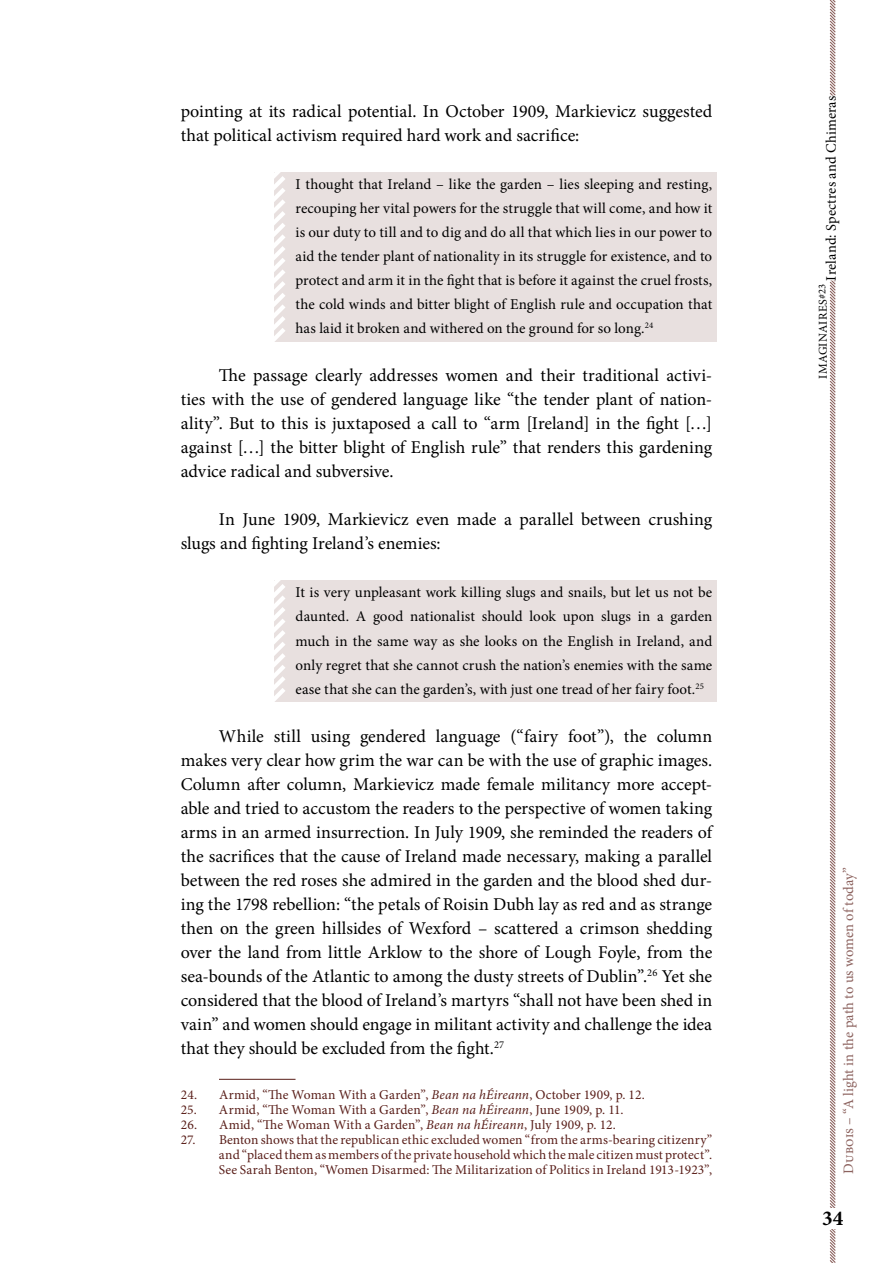
<style>
.page{position:relative;width:893px;height:1263px;background:#fff}
.page>*{position:absolute;margin:0;border:0;box-sizing:border-box;transform-origin:0 0}
.t1{font:700 21.15px "Minion Pro";color:#000}
.EPI_Normal{font:18px/24px "Minion Pro";letter-spacing:-.005em;color:#000}
.EPI_Citations{font:15px/24px "Minion Pro";color:#000;text-align:justify}
.t2{font:14.55px "Minion Pro";color:#8c625e}
.t3{font:14.55px "Minion Pro";letter-spacing:.01em;color:#000}
.EPI_Notes{font:13.5px/15px "Minion Pro";letter-spacing:.01em;color:#591e19;text-align:justify}
.t4{font:12px "Minion Pro";letter-spacing:.025em;color:#000}
.s1{font-style:italic}
.s2{font-size:10.5px}
</style>
<div class="page">
<svg style="left:829px;top:0;width:7px;height:1263px"></svg>
<div style="left:824px;top:96px;width:27px;height:184px;background:#fff"></div>
<div style="left:823px;top:1208px;width:19px;height:21px;background:#fff"></div>
<div style="left:274px;top:172px;width:442px;height:170px;background:#e8e0df"></div>
<svg style="left:274px;top:172px;width:11px;height:170px"></svg>
<div style="left:274px;top:580px;width:442px;height:122px;background:#e8e0df"></div>
<svg style="left:274px;top:580px;width:11px;height:122px"></svg>
<hr style="left:219px;top:1079px;width:77px;height:1px;background:#591e19">
<p class="EPI_Normal" style="left:181px;top:100px;width:533px">pointing at its radical potential. In October 1909, Markievicz suggested that political activism required hard work and sacrifice:</p>
<p class="EPI_Citations" style="left:296px;top:173px;width:418px">I thought that Ireland – like the garden – lies sleeping and resting, recouping her vital powers for the struggle that will come, and how it is our duty to till and to dig and do all that which lies in our power to aid the tender plant of nationality in its struggle for existence, and to protect and arm it in the fight that is before it against the cruel frosts, the cold winds and bitter blight of English rule and occupation that has laid it broken and withered on the ground for so long.<sup>24</sup></p>
<p class="EPI_Normal" style="left:181px;top:364px;width:533px;text-align:justify;text-indent:38px">The passage clearly addresses women and their traditional activi&shy;ties with the use of gendered language like “the tender plant of nation&shy;ality”. But to this is juxtaposed a call to “arm [Ireland] in the fight […] against […] the bitter blight of English rule” that renders this gardening advice radical and subversive.</p>
<p class="EPI_Normal" style="left:181px;top:508px;width:533px;text-indent:38px">In June 1909, Markievicz even made a parallel between crushing slugs and fighting Ireland’s enemies:</p>
<p class="EPI_Citations" style="left:296px;top:581px;width:418px">It is very unpleasant work killing slugs and snails, but let us not be daunted. A good nationalist should look upon slugs in a garden much in the same way as she looks on the English in Ireland, and only regret that she cannot crush the nation’s enemies with the same ease that she can the garden’s, with just one tread of her fairy foot.<sup>25</sup></p>
<p class="EPI_Normal" style="left:181px;top:724px;width:533px;text-align:justify;text-indent:38px">While still using gendered language (“fairy foot”), the column makes very clear how grim the war can be with the use of graphic images.<br>Column after column, Markievicz made female militancy more accept&shy;able and tried to accustom the readers to the perspective of women taking arms in an armed insurrection. In July 1909, she reminded the readers of the sacrifices that the cause of Ireland made necessary, making a parallel between the red roses she admired in the garden and the blood shed dur&shy;ing the 1798 rebellion: “the petals of Roisin Dubh lay as red and as strange then on the green hillsides of Wexford – scattered a crimson shedding over the land from little Arklow to the shore of Lough Foyle, from the sea-bounds of the Atlantic to among the dusty streets of Dublin”.<sup>26</sup> Yet she considered that the blood of Ireland’s martyrs “shall not have been shed in vain” and women should engage in militant activity and challenge the idea that they should be excluded from the fight.<sup>27</sup></p>
<p class="EPI_Notes" style="left:181px;top:1087px;width:466px">24. Armid, “The Woman With a Garden”, <span class="s1">Bean na hÉireann</span>, October 1909, p. 12.</p>
<p class="EPI_Notes" style="left:181px;top:1102px;width:444px">25. Armid, “The Woman With a Garden”, <span class="s1">Bean na hÉireann</span>, June 1909, p. 11.</p>
<p class="EPI_Notes" style="left:181px;top:1117px;width:437px">26. Amid, “The Woman With a Garden”, <span class="s1">Bean na hÉireann</span>, July 1909, p. 12.</p>
<p class="EPI_Notes" style="left:219px;top:1132px;width:495px;text-indent:-38px">27. Benton shows that the republican ethic excluded women “from the arms-bearing citizenry” and “placed them as members of the private household which the male citizen must protect”.<br>See Sarah Benton, “Women Disarmed: The Militarization of Politics in Ireland 1913-1923”,</p>
<p class="t3" style="left:821px;top:280px;width:186px;rotate:-90deg">Ireland: Spectres and Chimeras</p>
<p class="t4" style="left:815px;top:379px;width:96px;rotate:-90deg">IMAGINAIRES<span class="s2">#23</span></p>
<p class="t2" style="left:839px;top:1173px;width:308px;rotate:-90deg">Dubois – “A light in the path to us women of today”</p>
<p class="t1" style="left:822px;top:1203px;width:23px">34</p>
</div>
